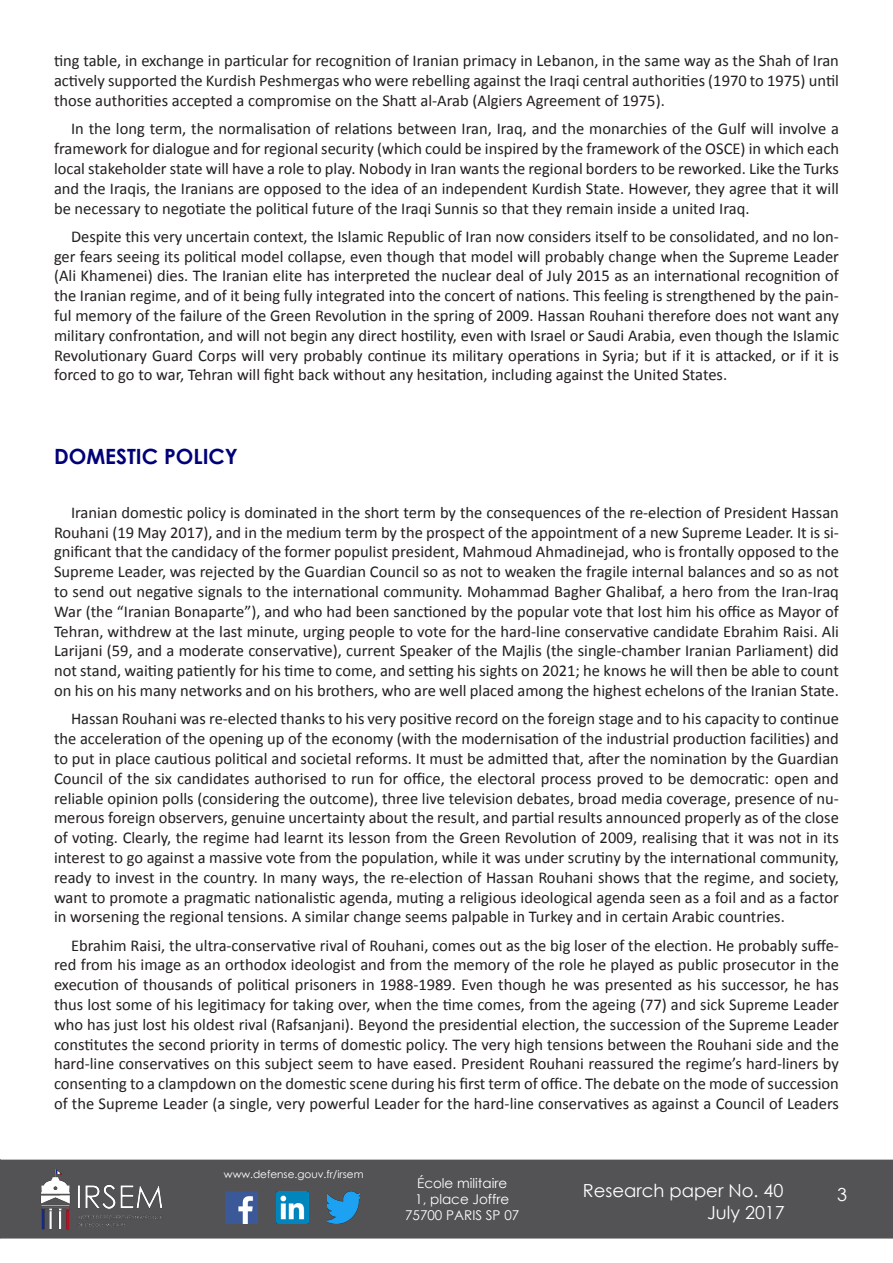
<style>
.page{position:relative;width:893px;height:1263px;background:#fff}
.page>*{position:absolute;margin:0;border:0;box-sizing:border-box;transform-origin:0 0}
.Titre_1{font:700 21px "Century Gothic";color:#000078}
.t1{font:18px/21.6px "Century Gothic";color:#fff;text-align:right}
.Texte_courant{font:16.5px/19.8px "Calibri";color:#231f20;text-align:justify}
.t2{font:13.5px/16.2px "Century Gothic";color:#fff;text-align:center}
.t3{font:10.5px "Century Gothic";color:#fff}
</style>
<div class="page">
<div style="left:0;top:1159px;width:893px;height:79px;background:#535355"></div>
<img style="left:38px;top:1161px;width:126px;height:76px">
<img style="left:226px;top:1192px;width:31px;height:31px">
<img style="left:277px;top:1192px;width:31px;height:31px">
<img style="left:328px;top:1192px;width:31px;height:31px">
<p class="Texte_courant" style="left:54px;top:51px;width:786px">ting table, in exchange in particular for recognition of Iranian primacy in Lebanon, in the same way as the Shah of Iran actively supported the Kurdish Peshmergas who were rebelling against the Iraqi central authorities (1970 to 1975) until those authorities accepted a compromise on the Shatt al-Arab (Algiers Agreement of 1975).</p>
<p class="Texte_courant" style="left:54px;top:119px;width:786px;text-indent:17px">In the long term, the normalisation of relations between Iran, Iraq, and the monarchies of the Gulf will involve a framework for dialogue and for regional security (which could be inspired by the framework of the OSCE) in which each local stakeholder state will have a role to play. Nobody in Iran wants the regional borders to be reworked. Like the Turks and the Iraqis, the Iranians are opposed to the idea of an independent Kurdish State. However, they agree that it will be necessary to negotiate the political future of the Iraqi Sunnis so that they remain inside a united Iraq.</p>
<p class="Texte_courant" style="left:54px;top:226px;width:786px;text-indent:17px">Despite this very uncertain context, the Islamic Republic of Iran now considers itself to be consolidated, and no lon&shy;ger fears seeing its political model collapse, even though that model will probably change when the Supreme Leader (Ali Khamenei) dies. The Iranian elite has interpreted the nuclear deal of July 2015 as an international recognition of the Iranian regime, and of it being fully integrated into the concert of nations. This feeling is strengthened by the pain&shy;ful memory of the failure of the Green Revolution in the spring of 2009. Hassan Rouhani therefore does not want any military confrontation, and will not begin any direct hostility, even with Israel or Saudi Arabia, even though the Islamic Revolutionary Guard Corps will very probably continue its military operations in Syria; but if it is attacked, or if it is forced to go to war, Tehran will fight back without any hesitation, including against the United States.</p>
<p class="Titre_1" style="left:54px;top:440px;width:185px">DOMESTIC POLICY</p>
<p class="Texte_courant" style="left:54px;top:502px;width:786px;text-indent:17px">Iranian domestic policy is dominated in the short term by the consequences of the re-election of President Hassan Rouhani (19 May 2017), and in the medium term by the prospect of the appointment of a new Supreme Leader. It is si&shy;gnificant that the candidacy of the former populist president, Mahmoud Ahmadinejad, who is frontally opposed to the Supreme Leader, was rejected by the Guardian Council so as not to weaken the fragile internal balances and so as not to send out negative signals to the international community. Mohammad Bagher Ghalibaf, a hero from the Iran-Iraq War (the “Iranian Bonaparte”), and who had been sanctioned by the popular vote that lost him his office as Mayor of Tehran, withdrew at the last minute, urging people to vote for the hard-line conservative candidate Ebrahim Raisi. Ali Larijani (59, and a moderate conservative), current Speaker of the Majlis (the single-chamber Iranian Parliament) did not stand, waiting patiently for his time to come, and setting his sights on 2021; he knows he will then be able to count on his on his many networks and on his brothers, who are well placed among the highest echelons of the Iranian State.</p>
<p class="Texte_courant" style="left:54px;top:709px;width:786px;text-indent:17px">Hassan Rouhani was re-elected thanks to his very positive record on the foreign stage and to his capacity to continue the acceleration of the opening up of the economy (with the modernisation of the industrial production facilities) and to put in place cautious political and societal reforms. It must be admitted that, after the nomination by the Guardian Council of the six candidates authorised to run for office, the electoral process proved to be democratic: open and reliable opinion polls (considering the outcome), three live television debates, broad media coverage, presence of nu&shy;merous foreign observers, genuine uncertainty about the result, and partial results announced properly as of the close of voting. Clearly, the regime had learnt its lesson from the Green Revolution of 2009, realising that it was not in its interest to go against a massive vote from the population, while it was under scrutiny by the international community, ready to invest in the country. In many ways, the re-election of Hassan Rouhani shows that the regime, and society, want to promote a pragmatic nationalistic agenda, muting a religious ideological agenda seen as a foil and as a factor in worsening the regional tensions. A similar change seems palpable in Turkey and in certain Arabic countries.</p>
<p class="Texte_courant" style="left:54px;top:935px;width:786px;text-indent:17px">Ebrahim Raisi, the ultra-conservative rival of Rouhani, comes out as the big loser of the election. He probably suffe&shy;red from his image as an orthodox ideologist and from the memory of the role he played as public prosecutor in the execution of thousands of political prisoners in 1988-1989. Even though he was presented as his successor, he has thus lost some of his legitimacy for taking over, when the time comes, from the ageing (77) and sick Supreme Leader who has just lost his oldest rival (Rafsanjani). Beyond the presidential election, the succession of the Supreme Leader constitutes the second priority in terms of domestic policy. The very high tensions between the Rouhani side and the hard-line conservatives on this subject seem to have eased. President Rouhani reassured the regime’s hard-liners by consenting to a clampdown on the domestic scene during his first term of office. The debate on the mode of succession of the Supreme Leader (a single, very powerful Leader for the hard-line conservatives as against a Council of Leaders</p>
<p class="t3" style="left:224px;top:1167px;width:141px">www.defense.gouv.fr/irsem</p>
<p class="t2" style="left:405px;top:1175px;width:116px">École militaire<br>1, place Joffre<br>75700 PARIS SP 07</p>
<p class="t1" style="left:583px;top:1180px;width:204px">Research paper No. 40<br>July 2017</p>
<p class="t1" style="left:837px;top:1183px;width:11px">3</p>
</div>
